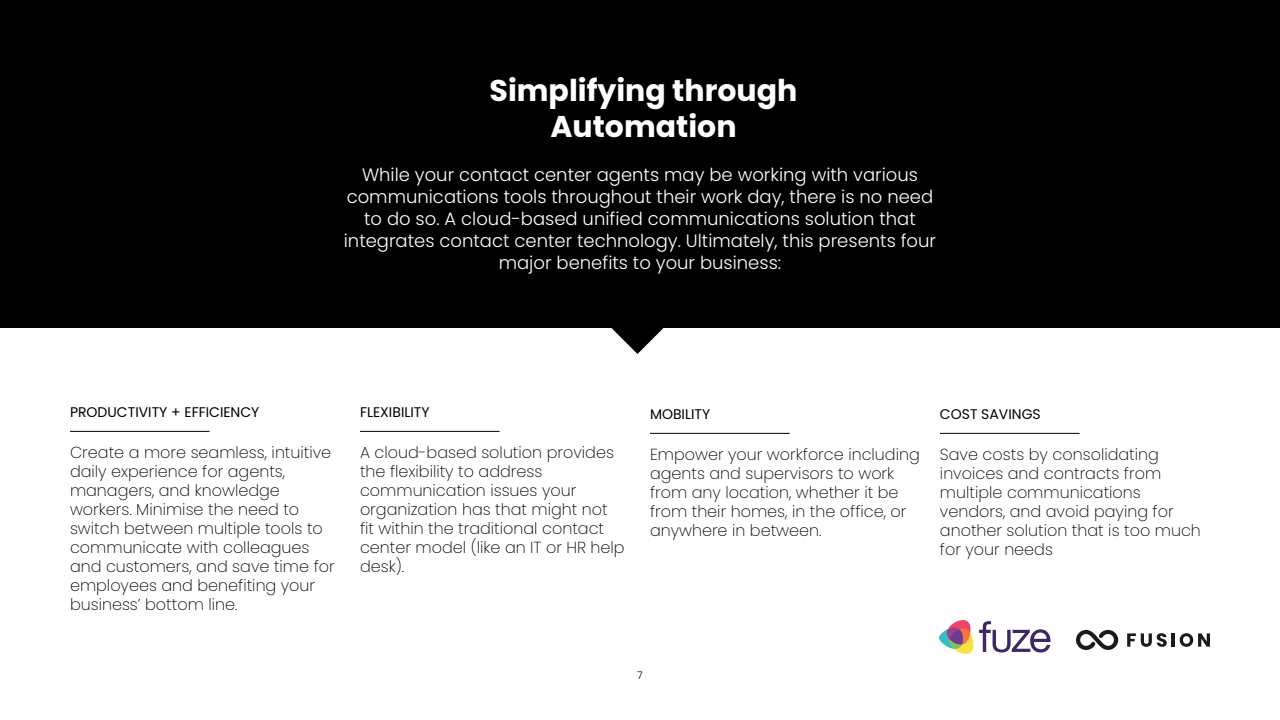
<style>
.page{position:relative;width:1280px;height:720px;background:#fff}
.page>*{position:absolute;margin:0;border:0;box-sizing:border-box;transform-origin:0 0}
.t1{font:700 30px/36px "Poppins";color:#fff;text-align:center}
.t2{font:300 18px/22px "Poppins";color:#fff;text-align:center}
.t3{font:200 16px/19px "Poppins";color:#000}
.t4{font:14px "Poppins";color:#000}
.t5{font:300 10.5px "Poppins";color:#000}
</style>
<div class="page">
<svg style="left:939px;top:620px;width:112px;height:34px"></svg>
<svg style="left:0;top:0;width:1280px;height:354px;background:#121212"></svg>
<hr style="left:70px;top:431px;width:140px;height:1px;background:#000">
<hr style="left:360px;top:431px;width:140px;height:1px;background:#000">
<hr style="left:650px;top:433px;width:140px;height:1px;background:#000">
<hr style="left:940px;top:433px;width:140px;height:1px;background:#000">
<svg style="left:1127px;top:633px;width:40px;height:14px"></svg>
<hr style="left:1172px;top:633px;width:3px;height:14px;background:#1a1a1a">
<svg style="left:1180px;top:633px;width:30px;height:14px"></svg>
<svg style="left:1076px;top:630px;width:43px;height:20px"></svg>
<h1 class="t1" style="left:490px;top:73px;width:309px">Simplifying through<br>Automation</h1>
<p class="t2" style="left:344px;top:164px;width:594px">While your contact center agents may be working with various communications tools throughout their work day, there is no need to do so. A cloud-based unified communications solution that integrates contact center technology. Ultimately, this presents four major benefits to your business:</p>
<p class="t4" style="left:70px;top:404px;width:191px">PRODUCTIVITY + EFFICIENCY</p>
<p class="t3" style="left:70px;top:443px;width:266px">Create a more seamless, intuitive daily experience for agents, managers, and knowledge workers. Minimise the need to switch between multiple tools to communicate with colleagues and customers, and save time for employees and benefiting your business’ bottom line.</p>
<p class="t4" style="left:360px;top:404px;width:71px">FLEXIBILITY</p>
<p class="t3" style="left:360px;top:443px;width:266px">A cloud-based solution provides the flexibility to address communication issues your organization has that might not fit within the traditional contact center model (like an IT or HR help desk).</p>
<p class="t4" style="left:650px;top:406px;width:62px">MOBILITY</p>
<p class="t3" style="left:650px;top:445px;width:271px">Empower your workforce including agents and supervisors to work from any location, whether it be from their homes, in the office, or anywhere in between.</p>
<p class="t4" style="left:940px;top:406px;width:102px">COST SAVINGS</p>
<p class="t3" style="left:940px;top:445px;width:262px">Save costs by consolidating invoices and contracts from multiple communications vendors, and avoid paying for another solution that is too much for your needs</p>
<p class="t5" style="left:637px;top:669px;width:7px">7</p>
</div>
